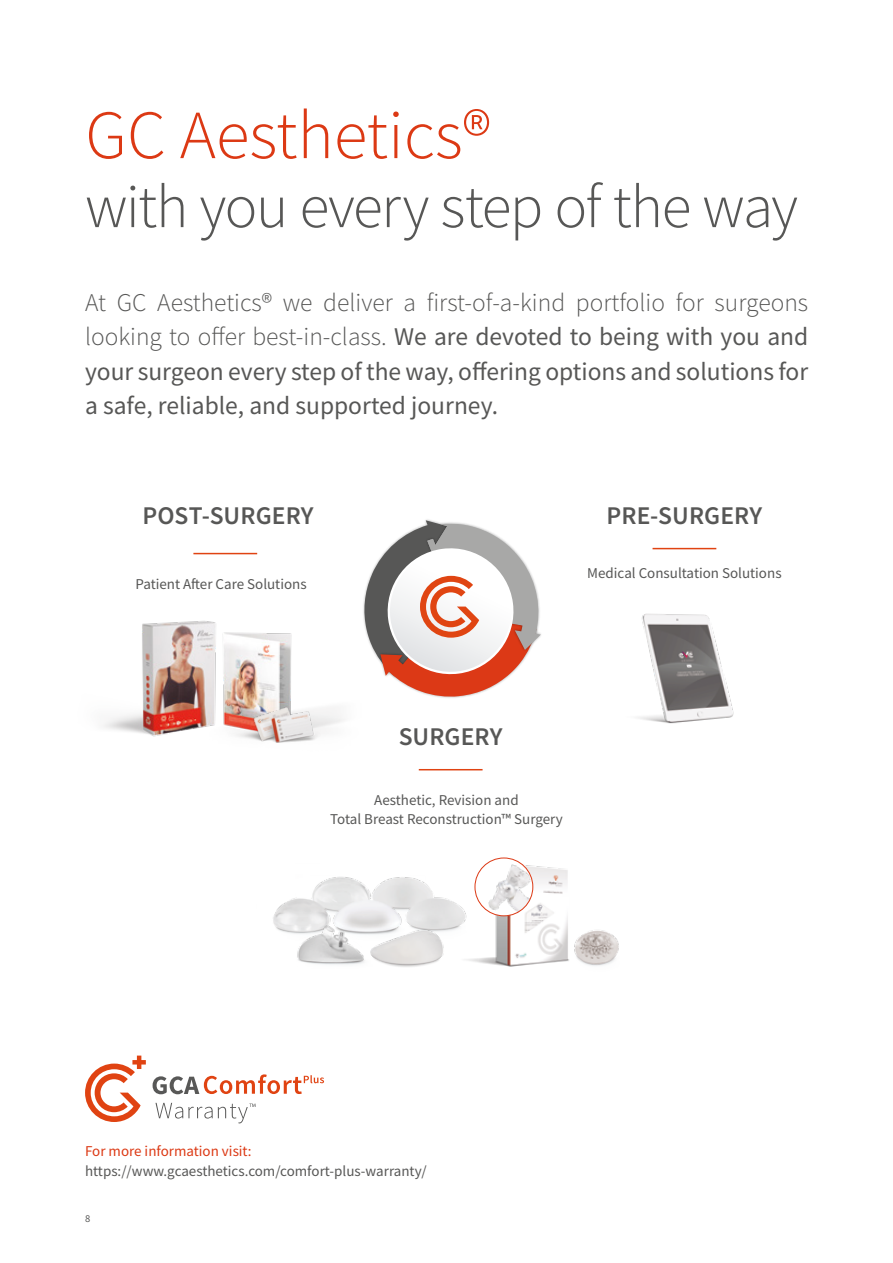
<style>
.page{position:relative;width:893px;height:1263px;background:#fff}
.page>*{position:absolute;margin:0;border:0;box-sizing:border-box;transform-origin:0 0}
.t1{font:300 69px "Source Sans Pro";color:#dc3914}
.t2{font:300 61.5px "Source Sans Pro";letter-spacing:-.025em;color:#575756}
.t3{font:25.5px/34.5px "Source Sans Pro";color:#575756;text-align:justify}
.t4{font:600 25.5px "Source Sans Pro";letter-spacing:.005em;color:#575756}
.t5{font:15px/18.9px "Source Sans Pro";color:#575756;text-align:center}
.t6{font:15px "Source Sans Pro";color:#dc3914}
.t7{font:10.5px "Source Sans Pro";color:#575756}
.s1{font-weight:300}
</style>
<div class="page">
<svg style="left:85px;top:1055px;width:61px;height:67px"></svg>
<svg style="left:153px;top:1074px;width:171px;height:20px"></svg>
<svg style="left:155px;top:1103px;width:101px;height:20px"></svg>
<svg style="left:363px;top:520px;width:178px;height:178px"></svg>
<hr style="left:652px;top:548px;width:64px;height:1px;background:#e04312">
<hr style="left:419px;top:769px;width:64px;height:1px;background:#e04312">
<hr style="left:193px;top:553px;width:64px;height:1px;background:#e04312">
<img style="left:638px;top:613px;width:96px;height:111px">
<img style="left:478px;top:858px;width:90px;height:109px">
<img style="left:511px;top:860px;width:22px;height:56px">
<img style="left:554px;top:918px;width:65px;height:49px">
<img style="left:273px;top:857px;width:238px;height:105px">
<img style="left:290px;top:905px;width:88px;height:60px">
<img style="left:359px;top:923px;width:93px;height:44px">
<img style="left:103px;top:621px;width:100px;height:116px">
<img style="left:203px;top:621px;width:141px;height:107px">
<img style="left:220px;top:697px;width:110px;height:46px">
<h1 class="t1" style="left:85px;top:93px;width:407px">GC Aesthetics®</h1>
<h2 class="t2" style="left:85px;top:169px;width:714px">with you every step of the way</h2>
<p class="t3" style="left:85px;top:285px;width:725px"><span class="s1">At GC Aesthetics® we deliver a first-of-a-kind portfolio for surgeons looking to offer best-in-class.</span> We are devoted to being with you and your surgeon every step of the way, offering options and solutions for a safe, reliable, and supported journey.</p>
<p class="t4" style="left:143px;top:499px;width:173px">POST-SURGERY</p>
<p class="t5" style="left:136px;top:574px;width:173px">Patient After Care Solutions</p>
<p class="t4" style="left:607px;top:499px;width:157px">PRE-SURGERY</p>
<p class="t5" style="left:587px;top:564px;width:196px">Medical Consultation Solutions</p>
<p class="t4" style="left:399px;top:720px;width:105px">SURGERY</p>
<p class="t5" style="left:330px;top:791px;width:234px">Aesthetic, Revision and<br>Total Breast Reconstruction™ Surgery</p>
<p class="t6" style="left:85px;top:1142px;width:168px">For more information visit:</p>
<p class="t5" style="left:85px;top:1161px;width:343px">https://www.gcaesthetics.com/comfort-plus-warranty/</p>
<p class="t7" style="left:85px;top:1212px;width:7px">8</p>
</div>
